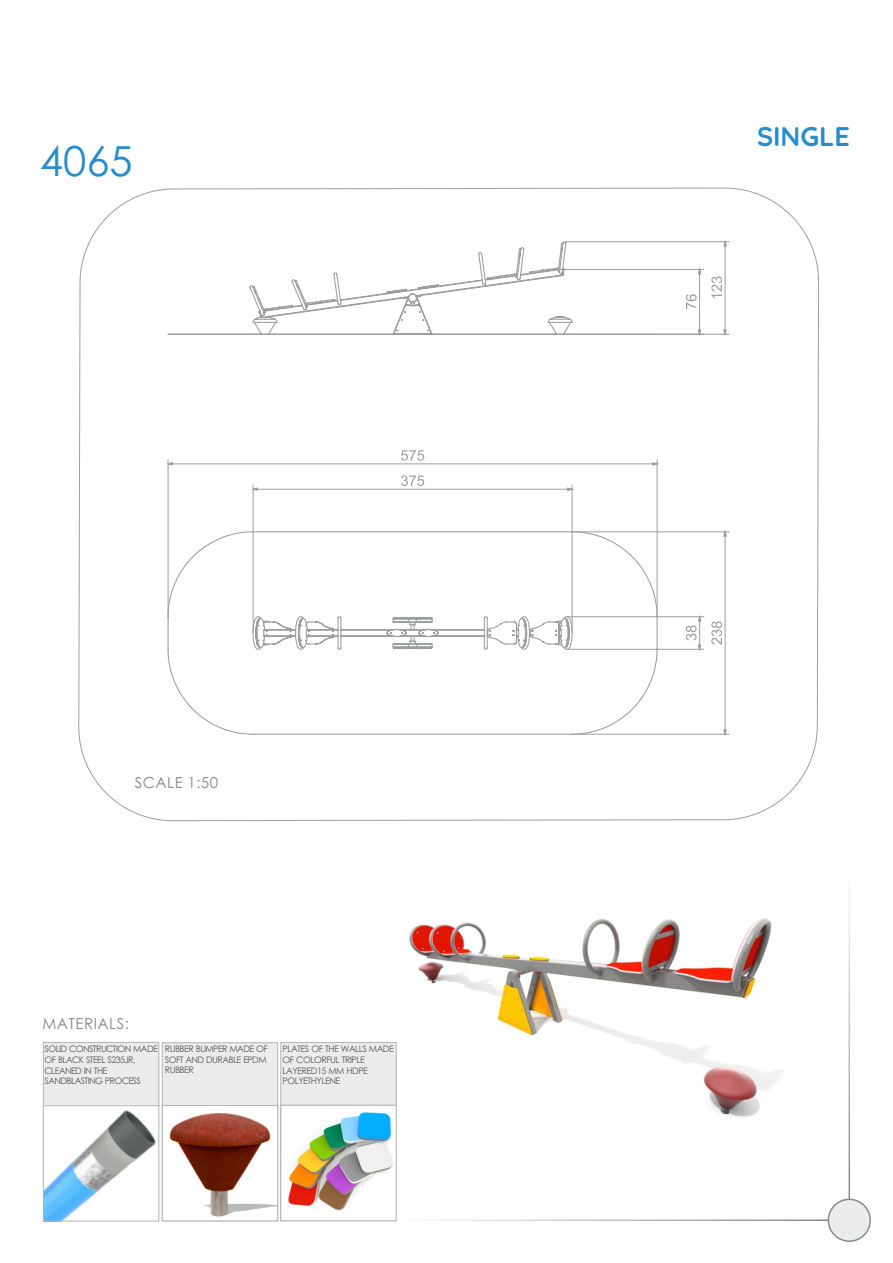
<style>
.page{position:relative;width:893px;height:1263px;background:#fff}
.page>*{position:absolute;margin:0;border:0;box-sizing:border-box;transform-origin:0 0}
.t1{font:41.4px "Century Gothic";color:#278ccc}
.t2{font:700 27px "Quicksand";color:#278ccc}
.t3{font:15.15px "Century Gothic";letter-spacing:.03em;color:#898989}
.t4{font:9px/10.6px "Century Gothic";letter-spacing:-.07em;color:#5b5b5b}
</style>
<div class="page">
<hr style="left:395px;top:1219px;width:434px;height:2px;background:#898989">
<hr style="left:848px;top:869px;width:2px;height:330px;background:#898989">
<div style="left:828px;top:1198px;width:43px;height:44px;background:#ebecec;border:2px solid #898989;border-radius:50%"></div>
<svg style="left:78px;top:187px;width:741px;height:634px"></svg>
<hr style="left:168px;top:460px;width:1px;height:157px;background:#9d9e9e">
<hr style="left:657px;top:460px;width:1px;height:157px;background:#9d9e9e">
<hr style="left:253px;top:485px;width:1px;height:148px;background:#9d9e9e">
<hr style="left:572px;top:485px;width:1px;height:148px;background:#9d9e9e">
<hr style="left:657px;top:334px;width:72px;height:1px;background:#9d9e9e">
<hr style="left:564px;top:241px;width:165px;height:1px;background:#9d9e9e">
<hr style="left:557px;top:269px;width:147px;height:1px;background:#9d9e9e">
<hr style="left:572px;top:734px;width:157px;height:1px;background:#9d9e9e">
<hr style="left:572px;top:531px;width:157px;height:1px;background:#9d9e9e">
<hr style="left:567px;top:616px;width:137px;height:1px;background:#9d9e9e">
<hr style="left:567px;top:649px;width:137px;height:1px;background:#9d9e9e">
<svg style="left:167px;top:450px;width:491px;height:41px"></svg>
<svg style="left:686px;top:241px;width:41px;height:94px"></svg>
<svg style="left:711px;top:531px;width:16px;height:204px"></svg>
<svg style="left:686px;top:616px;width:16px;height:34px"></svg>
<svg style="left:167px;top:240px;width:491px;height:96px"></svg>
<svg style="left:167px;top:531px;width:491px;height:204px"></svg>
<img style="left:409px;top:918px;width:373px;height:199px">
<div style="left:43px;top:1042px;width:116px;height:64px;background:#ebecec;border:1px solid #b2b3b3"></div>
<div style="left:162px;top:1042px;width:116px;height:64px;background:#ebecec;border:1px solid #b2b3b3"></div>
<div style="left:280px;top:1042px;width:117px;height:64px;background:#ebecec;border:1px solid #b2b3b3"></div>
<svg style="left:162px;top:1105px;width:117px;height:116px"></svg>
<img style="left:288px;top:1112px;width:105px;height:99px">
<div style="left:280px;top:1105px;width:117px;height:116px;border:1px solid #b2b3b3"></div>
<img style="left:45px;top:1110px;width:111px;height:109px">
<div style="left:43px;top:1105px;width:116px;height:116px;border:1px solid #b2b3b3"></div>
<h1 class="t1" style="left:40px;top:145px;width:94px">4065</h1>
<h3 class="t3" style="left:135px;top:776px;width:85px">SCALE 1:50</h3>
<h3 class="t3" style="left:43px;top:1018px;width:88px">MATERIALS:</h3>
<p class="t4" style="left:45px;top:1044px;width:115px">SOLID CONSTRUCTION MADE<br>OF BLACK STEEL S235JR,<br>CLEANED IN THE<br>SANDBLASTING PROCESS</p>
<p class="t4" style="left:165px;top:1044px;width:104px;text-align:justify">RUBBER BUMPER MADE OF SOFT AND DURABLE EPDM RUBBER</p>
<p class="t4" style="left:283px;top:1044px;width:113px">PLATES OF THE WALLS MADE<br>OF COLORFUL TRIPLE<br>LAYERED15 MM HDPE<br>POLYETHYLENE</p>
<p class="t4" style="left:284px;top:1045px;width:72px">KONSTRUKCJA:<br>STAL NIERDZEWNA<br>AISI304</p>
<p class="t4" style="left:165px;top:1045px;width:60px">KONSTRUKCJA:</p>
<p class="t4" style="left:169px;top:1056px;width:68px">TAL NIERDZEWNA</p>
<p class="t4" style="left:165px;top:1067px;width:28px">AISI304</p>
<h2 class="t2" style="left:757px;top:119px;width:94px">SINGLE</h2>
</div>
